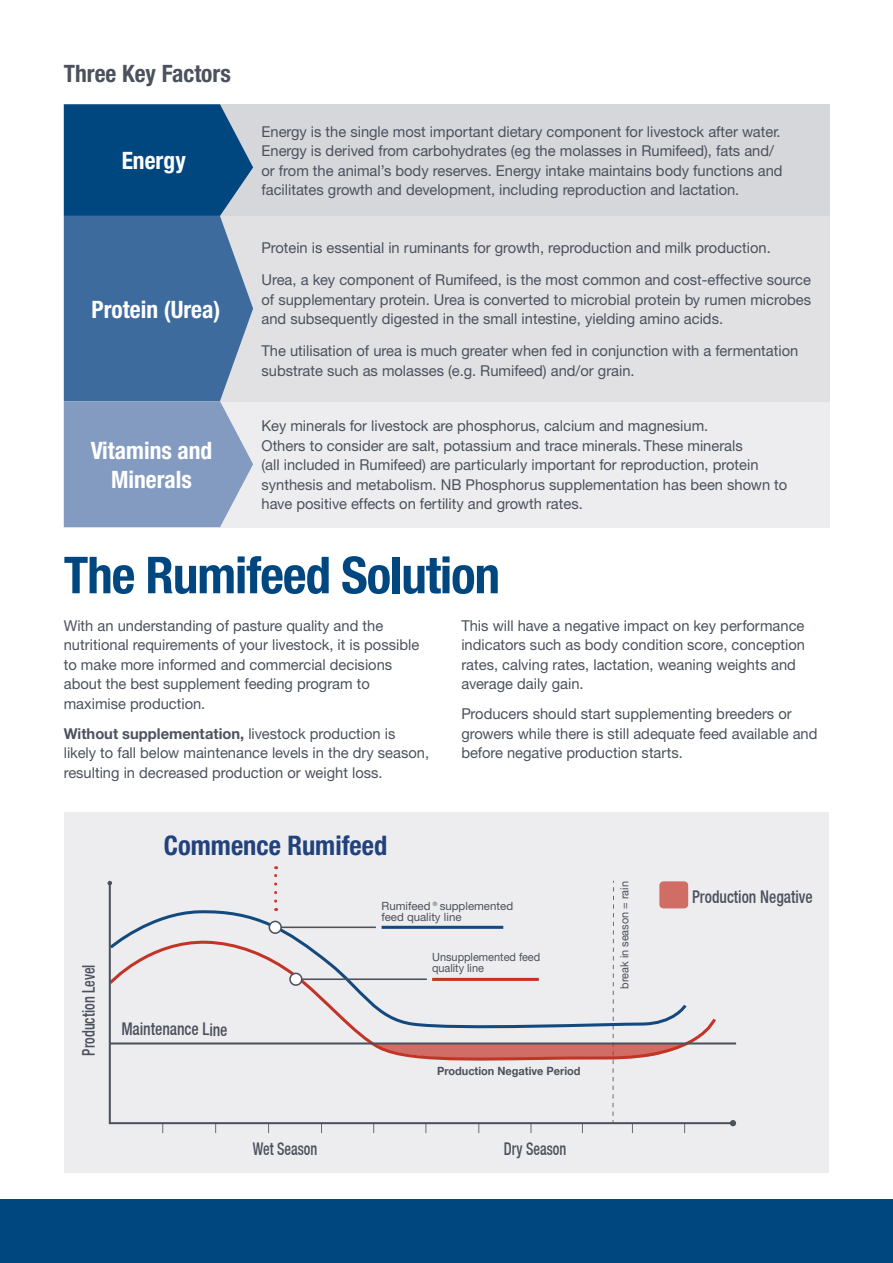
<style>
.page{position:relative;width:893px;height:1263px;background:#fff}
.page>*{position:absolute;margin:0;border:0;box-sizing:border-box;transform-origin:0 0}
.t1{font:700 condensed 51px "Helvetica Neue";letter-spacing:-.02em;color:#00467f}
.t2{font:700 condensed 27px "Helvetica Neue";color:#21427d}
.t3{font:700 condensed 24px/28.5px "Helvetica Neue";color:#fff;text-align:center}
.t4{font:700 condensed 24px "Helvetica Neue";color:#4b515d}
.t5{font:500 condensed 17.55px "Helvetica Neue";color:#4b515d;scale:.89 1}
.t6{font:500 condensed 17.55px "Helvetica Neue";color:#4b515d;scale:.81 1}
.t7{font:15px/19.5px "Helvetica Neue CE";color:#4b515d}
.t8{font:11.4px/11.7px "Helvetica Neue CE";color:#4b515d;scale:.96 1}
.t9{font:11.4px/11.7px "Helvetica Neue CE";color:#4b515d}
.t10{font:700 11.4px "Helvetica Neue";color:#4b515d;scale:.96 1}
.s1{font-weight:700}
</style>
<div class="page">
<div style="left:64px;top:812px;width:765px;height:361px;background:#ededef"></div>
<hr style="left:110px;top:1122px;width:623px;height:2px;background:#4b515d">
<svg style="left:730px;top:1120px;width:6px;height:6px"></svg>
<div style="left:659px;top:881px;width:29px;height:27px;background:#d06e65;border-radius:4px"></div>
<svg style="left:108px;top:907px;width:579px;height:33px"></svg>
<svg style="left:370px;top:881px;width:315px;height:252px"></svg>
<svg style="left:108px;top:940px;width:610px;height:128px"></svg>
<hr style="left:110px;top:1042px;width:626px;height:2px;background:#4b515d">
<hr style="left:275px;top:926px;width:101px;height:2px;background:#4b515d">
<svg style="left:269px;top:921px;width:13px;height:13px"></svg>
<hr style="left:296px;top:978px;width:131px;height:2px;background:#4b515d">
<svg style="left:289px;top:972px;width:14px;height:14px"></svg>
<hr style="left:109px;top:883px;width:2px;height:241px;background:#4b515d">
<svg style="left:108px;top:881px;width:4px;height:4px"></svg>
<hr style="left:382px;top:926px;width:121px;height:3px;background:#13497e">
<hr style="left:432px;top:978px;width:107px;height:3px;background:#c33427">
<div style="left:0;top:1199px;width:893px;height:64px;background:#00467f"></div>
<div style="left:219px;top:104px;width:610px;height:112px;background:#d6d7db"></div>
<div style="left:219px;top:401px;width:610px;height:126px;background:#ededef"></div>
<div style="left:219px;top:216px;width:610px;height:185px;background:#e1e1e4"></div>
<svg style="left:64px;top:104px;width:189px;height:423px;background:#5079a5"></svg>
<svg style="left:274px;top:866px;width:3px;height:35px"></svg>
<h3 class="t4" style="left:64px;top:59px;width:169px">Three Key Factors</h3>
<h3 class="t3" style="left:122px;top:146px;width:66px">Energy</h3>
<h3 class="t3" style="left:92px;top:295px;width:130px">Protein (Urea)</h3>
<h3 class="t3" style="left:91px;top:436px;width:123px">Vitamins and<br>Minerals</h3>
<p class="t7" style="left:261px;top:122px;width:523px">Energy is the single most important dietary component for livestock after water.<br>Energy is derived from carbohydrates (eg the molasses in Rumifeed), fats and/ or from the animal’s body reserves. Energy intake maintains body functions and facilitates growth and development, including reproduction and lactation.</p>
<p class="t7" style="left:261px;top:232px;width:551px;line-height:32.2px">Protein is essential in ruminants for growth, reproduction and milk production.<br>Urea, a key component of Rumifeed, is the most common and cost-effective source</p>
<p class="t7" style="left:261px;top:290px;width:551px">of supplementary protein. Urea is converted to microbial protein by rumen microbes and subsequently digested in the small intestine, yielding amino acids.</p>
<p class="t7" style="left:261px;top:341px;width:538px">The utilisation of urea is much greater when fed in conjunction with a fermentation substrate such as molasses (e.g. Rumifeed) and/or grain.</p>
<p class="t7" style="left:261px;top:416px;width:527px">Key minerals for livestock are phosphorus, calcium and magnesium.<br>Others to consider are salt, potassium and trace minerals. These minerals<br>(all included in Rumifeed) are particularly important for reproduction, protein synthesis and metabolism. NB Phosphorus supplementation has been shown to have positive effects on fertility and growth rates.</p>
<h1 class="t1" style="left:64px;top:544px;width:438px">The Rumifeed Solution</h1>
<p class="t7" style="left:64px;top:616px;width:357px">With an understanding of pasture quality and the nutritional requirements of your livestock, it is possible to make more informed and commercial decisions about the best supplement feeding program to maximise production.</p>
<p class="t7" style="left:64px;top:724px;width:367px"><span class="s1">Without supplementation,</span> livestock production is likely to fall below maintenance levels in the dry season, resulting in decreased production or weight loss.</p>
<h2 class="t2" style="left:164px;top:829px;width:225px">Commence Rumifeed</h2>
<p class="t7" style="left:461px;top:616px;width:345px">This will have a negative impact on key performance indicators such as body condition score, conception rates, calving rates, lactation, weaning weights and average daily gain.</p>
<p class="t7" style="left:461px;top:704px;width:358px">Producers should start supplementing breeders or growers while there is still adequate feed available and before negative production starts.</p>
<p class="t6" style="left:78px;top:1055px;width:114px;rotate:-90deg">Production Level</p>
<p class="t5" style="left:122px;top:1017px;width:121px;rotate:1deg">Maintenance Line</p>
<p class="t9" style="left:382px;top:900px;width:133px">Rumifeed®supplemented feed quality line</p>
<p class="t8" style="left:432px;top:951px;width:114px">Unsupplemented feed quality line</p>
<p class="t10" style="left:437px;top:1062px;width:151px">Production Negative Period</p>
<p class="t6" style="left:253px;top:1138px;width:81px">Wet Season</p>
<p class="t6" style="left:504px;top:1138px;width:78px">Dry Season</p>
<p class="t8" style="left:619px;top:989px;width:114px;rotate:-90deg">break in season = rain</p>
<p class="t5" style="left:692px;top:886px;width:137px">Production Negative</p>
</div>
